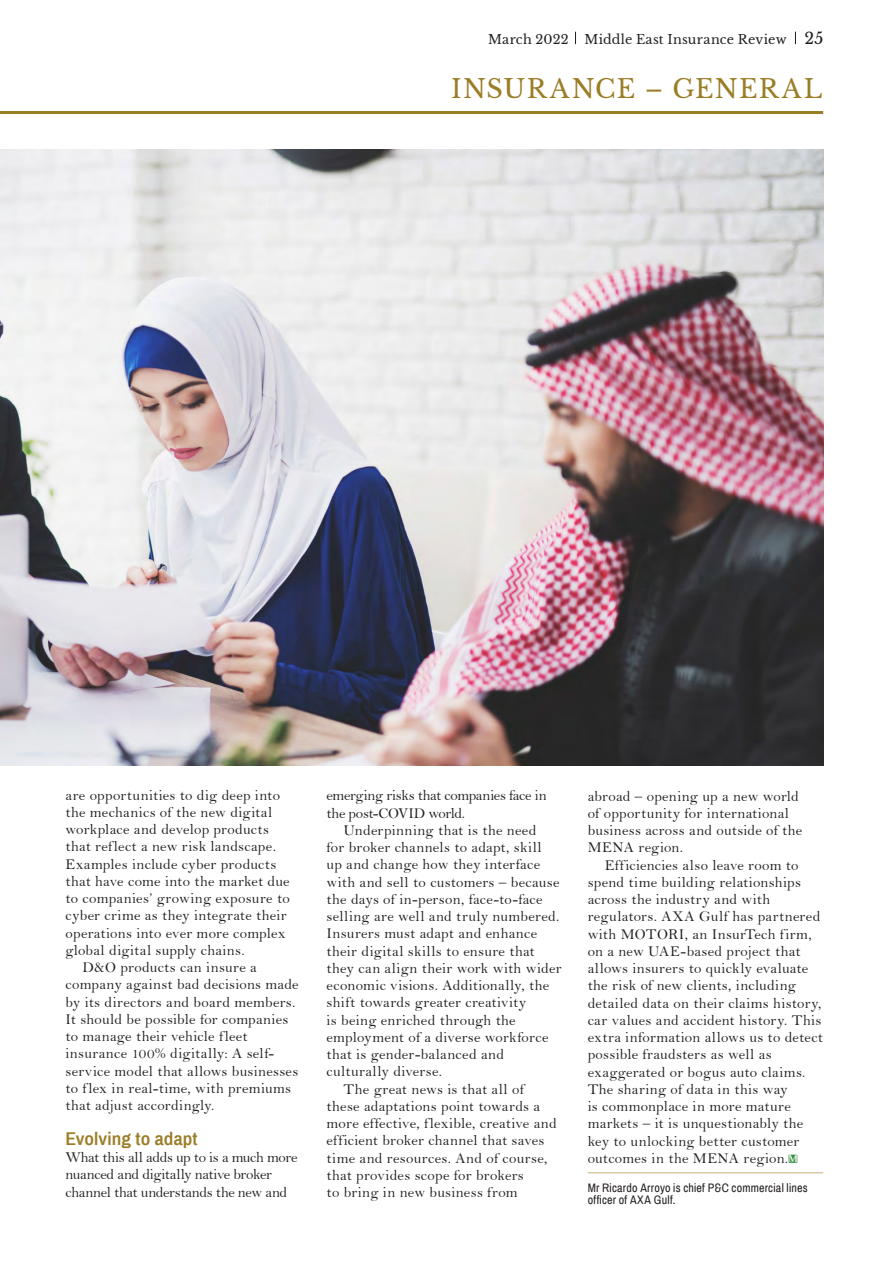
<style>
.page{position:relative;width:892px;height:1266px;background:#fff}
.page>*{position:absolute;margin:0;border:0;box-sizing:border-box;transform-origin:0 0}
.t1{font:25.5px "Libre Baskerville";letter-spacing:.05em;color:#9b7d26}
._2022-subhd{font:600 18px "Archivo Narrow";letter-spacing:.005em;color:#9b7d26;scale:1.1 1}
._2022-Bodytext{font:15px/17.2px "Bell";letter-spacing:.015em;color:#231f20}
._2022-text_-_1st{font:15px/17.2px "Bell";letter-spacing:-.025em;color:#231f20}
.t2{font:12.75px "Libre Baskerville";letter-spacing:.015em;color:#231f20}
._2022-text_-_footnot{font:12px/12.8px "Archivo Narrow";letter-spacing:.02em;color:#231f20}
.s1{font-size:15.75px}
</style>
<div class="page">
<hr style="left:0;top:111px;width:822px;height:3px;background:#9b7d26">
<svg style="left:575px;top:32px;width:1px;height:12px"></svg>
<img style="left:0;top:149px;width:822px;height:616px">
<hr style="left:587px;top:1172px;width:235px;height:1px;background:#c6b280">
<svg style="left:788px;top:1154px;width:9px;height:8px"></svg>
<p class="t2" style="left:487px;top:31px;width:336px">March 2022 Middle East Insurance Review <span class="s1">25</span></p>
<h1 class="t1" style="left:451px;top:73px;width:372px">INSURANCE – GENERAL</h1>
<p class="_2022-Bodytext" style="left:65px;top:786px;width:226px">are opportunities to dig deep into the mechanics of the new digital workplace and develop products that reflect a new risk landscape.<br>Examples include cyber products that have come into the market due to companies’ growing exposure to cyber crime as they integrate their operations into ever more complex global digital supply chains.</p>
<p class="_2022-Bodytext" style="left:65px;top:958px;width:234px;text-indent:17px">D&amp;O products can insure a company against bad decisions made by its directors and board members.<br>It should be possible for companies to manage their vehicle fleet insurance 100% digitally: A self&shy;service model that allows businesses to flex in real-time, with premiums that adjust accordingly.</p>
<p class="_2022-subhd" style="left:65px;top:1127px;width:122px">Evolving to adapt</p>
<p class="_2022-text_-_1st" style="left:65px;top:1148px;width:233px">What this all adds up to is a much more nuanced and digitally native broker channel that understands the new and</p>
<p class="_2022-text_-_1st" style="left:326px;top:786px;width:221px">emerging risks that companies face in the post-COVID world.</p>
<p class="_2022-Bodytext" style="left:326px;top:821px;width:236px;text-indent:17px">Underpinning that is the need<br>for broker channels to adapt, skill<br>up and change how they interface with and sell to customers – because the days of in-person, face-to-face selling are well and truly numbered.<br>Insurers must adapt and enhance their digital skills to ensure that they can align their work with wider economic visions. Additionally, the shift towards greater creativity<br>is being enriched through the employment of a diverse workforce that is gender-balanced and culturally diverse.</p>
<p class="_2022-Bodytext" style="left:326px;top:1080px;width:231px;text-indent:17px">The great news is that all of these adaptations point towards a more effective, flexible, creative and efficient broker channel that saves time and resources. And of course, that provides scope for brokers<br>to bring in new business from</p>
<p class="_2022-Bodytext" style="left:587px;top:787px;width:216px">abroad – opening up a new world of opportunity for international business across and outside of the<br>MENA region.</p>
<p class="_2022-Bodytext" style="left:587px;top:856px;width:237px;text-indent:17px">Efficiencies also leave room to spend time building relationships across the industry and with regulators. AXA Gulf has partnered with MOTORI, an InsurTech firm, on a new UAE-based project that allows insurers to quickly evaluate the risk of new clients, including detailed data on their claims history, car values and accident history. This extra information allows us to detect possible fraudsters as well as exaggerated or bogus auto claims.<br>The sharing of data in this way<br>is commonplace in more mature markets – it is unquestionably the key to unlocking better customer outcomes in the MENA region.</p>
<p class="_2022-text_-_footnot" style="left:587px;top:1181px;width:221px">Mr Ricardo Arroyo is chief P&amp;C commercial lines officer of AXA Gulf.</p>
</div>
